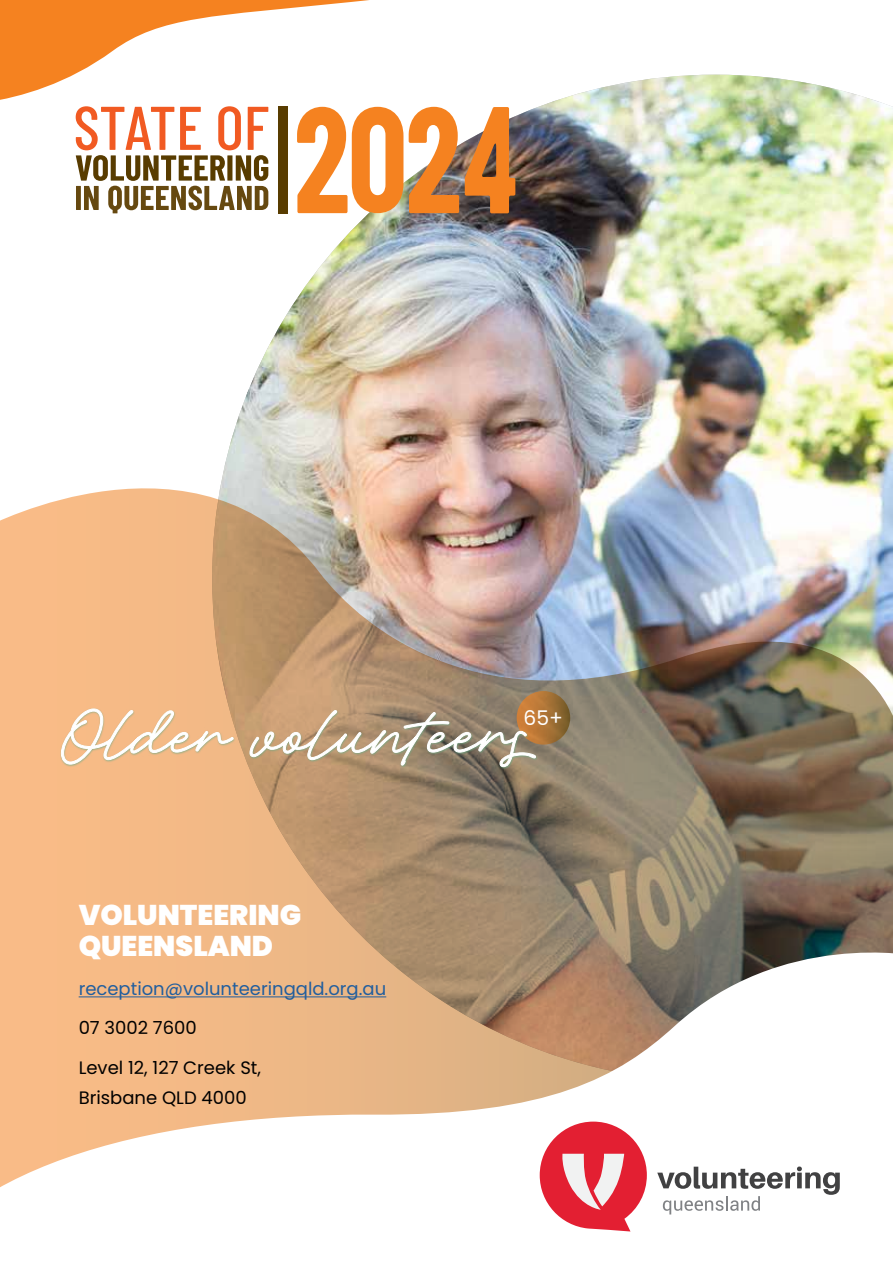
<style>
.page{position:relative;width:893px;height:1263px;background:#fff}
.page>*{position:absolute;margin:0;border:0;box-sizing:border-box;transform-origin:0 0}
.table_title{font:900 28.5px/30.8px "Poppins";color:#fff}
.t1{font:20.25px "Poppins";color:#fff}
.table_title-2{font:18px/30.8px "Poppins";color:#000}
.table_title-3{font:18px "Poppins";color:#215e9e}
</style>
<div class="page">
<svg style="left:0;top:0;width:708px;height:116px"></svg>
<img style="left:212px;top:75px;width:681px;height:412px">
<svg style="left:76px;top:106px;width:192px;height:107px"></svg>
<div style="left:278px;top:106px;width:9px;height:107px;background:#583c00"></div>
<svg style="left:297px;top:107px;width:218px;height:106px"></svg>
<img style="left:0;top:487px;width:893px;height:442px">
<svg style="left:0;top:929px;width:893px;height:303px"></svg>
<svg style="left:540px;top:1121px;width:107px;height:110px"></svg>
<svg style="left:657px;top:1166px;width:183px;height:48px"></svg>
<hr style="left:79px;top:996px;width:307px;height:1px;background:#215e9e">
<div style="left:517px;top:691px;width:53px;height:54px;background:linear-gradient(to right,#e1893f,#7b602d);border-radius:50%"></div>
<svg style="left:61px;top:708px;width:475px;height:85px;background:#c8a684"></svg>
<p class="table_title" style="left:79px;top:900px;width:224px">VOLUNTEERING<br>QUEENSLAND</p>
<p class="table_title-3" style="left:79px;top:978px;width:309px">reception@volunteeringqld.org.au</p>
<p class="table_title-2" style="left:79px;top:1013px;width:120px">07 3002 7600</p>
<p class="table_title-2" style="left:79px;top:1052px;width:184px">Level 12, 127 Creek St,<br>Brisbane QLD 4000</p>
<p class="t1" style="left:523px;top:706px;width:41px">65+</p>
</div>
